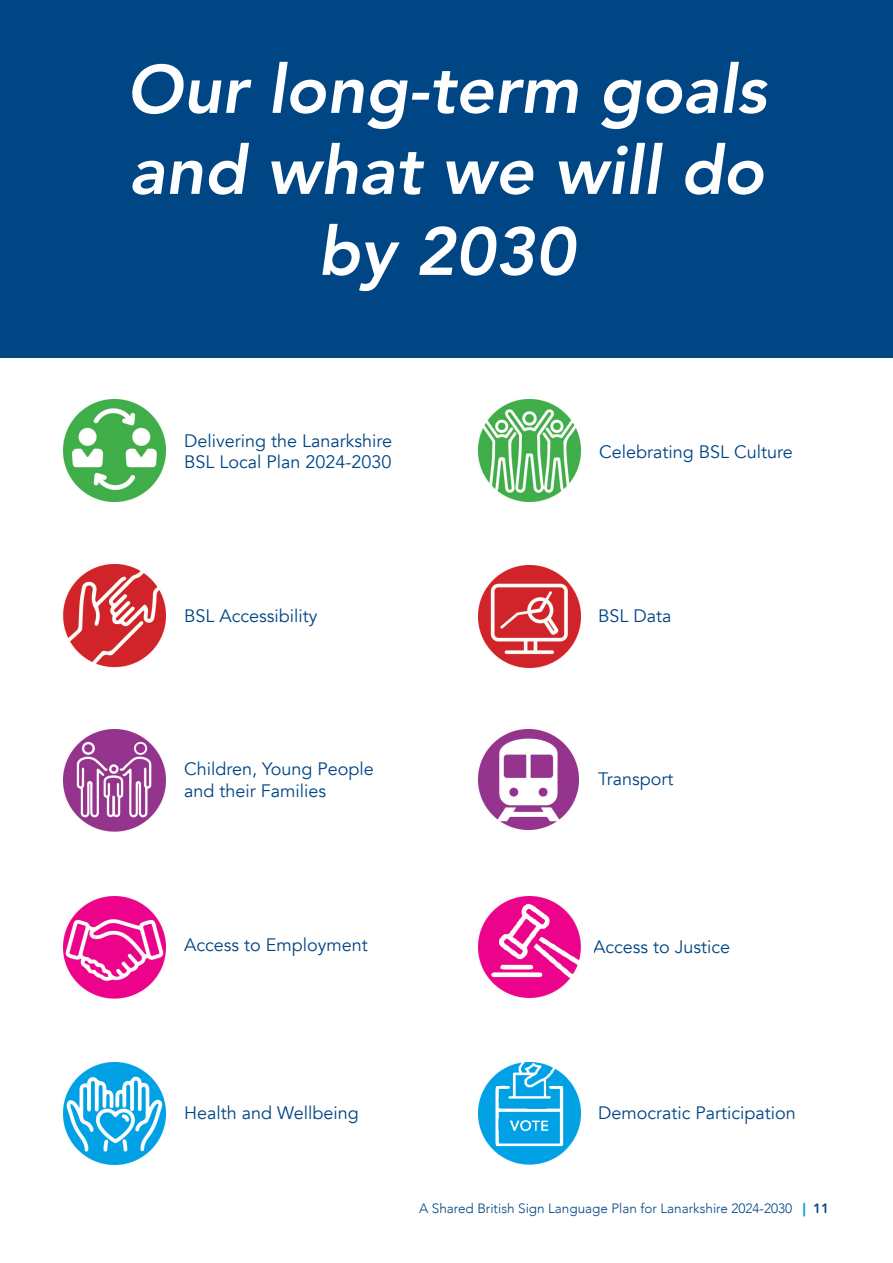
<style>
.page{position:relative;width:893px;height:1263px;background:#fff}
.page>*{position:absolute;margin:0;border:0;box-sizing:border-box;transform-origin:0 0}
.subtitle{font:italic 800 67.5px "Avenir";color:#fff}
.bullet{font:18px/21.6px "Avenir";color:#004684}
.t1{font:300 13.5px "Avenir";color:#004684}
.s1{font-weight:900;color:#00a2e4}
.s2{font-weight:800}
</style>
<div class="page">
<div style="left:0;top:0;width:893px;height:357px;background:#004684"></div>
<img style="left:64px;top:400px;width:102px;height:102px">
<img style="left:62px;top:565px;width:104px;height:103px">
<img style="left:64px;top:730px;width:102px;height:102px">
<img style="left:64px;top:896px;width:102px;height:102px">
<img style="left:64px;top:1063px;width:102px;height:102px">
<img style="left:478px;top:400px;width:102px;height:102px">
<img style="left:478px;top:565px;width:102px;height:102px">
<img style="left:478px;top:730px;width:100px;height:100px">
<img style="left:478px;top:896px;width:103px;height:102px">
<img style="left:478px;top:1062px;width:102px;height:102px">
<h1 class="subtitle" style="left:127px;top:49px;width:641px">Our long-term goals</h1>
<h1 class="subtitle" style="left:129px;top:130px;width:637px">and what we will do</h1>
<h1 class="subtitle" style="left:318px;top:211px;width:259px">by 2030</h1>
<p class="bullet" style="left:184px;top:430px;width:209px">Delivering the Lanarkshire<br>BSL Local Plan 2024-2030</p>
<p class="bullet" style="left:184px;top:605px;width:135px">BSL Accessibility</p>
<p class="bullet" style="left:184px;top:758px;width:191px">Children, Young People and their Families</p>
<p class="bullet" style="left:184px;top:934px;width:185px">Access to Employment</p>
<p class="bullet" style="left:599px;top:441px;width:195px">Celebrating BSL Culture</p>
<p class="bullet" style="left:598px;top:605px;width:75px">BSL Data</p>
<p class="bullet" style="left:598px;top:768px;width:77px">Transport</p>
<p class="bullet" style="left:593px;top:936px;width:139px">Access to Justice</p>
<p class="bullet" style="left:184px;top:1103px;width:176px">Health and Wellbeing</p>
<p class="bullet" style="left:598px;top:1103px;width:199px">Democratic Participation</p>
<p class="t1" style="left:419px;top:1200px;width:412px">A Shared British Sign Language Plan for Lanarkshire 2024-2030 <span class="s1">|</span> <span class="s2">11</span></p>
</div>
